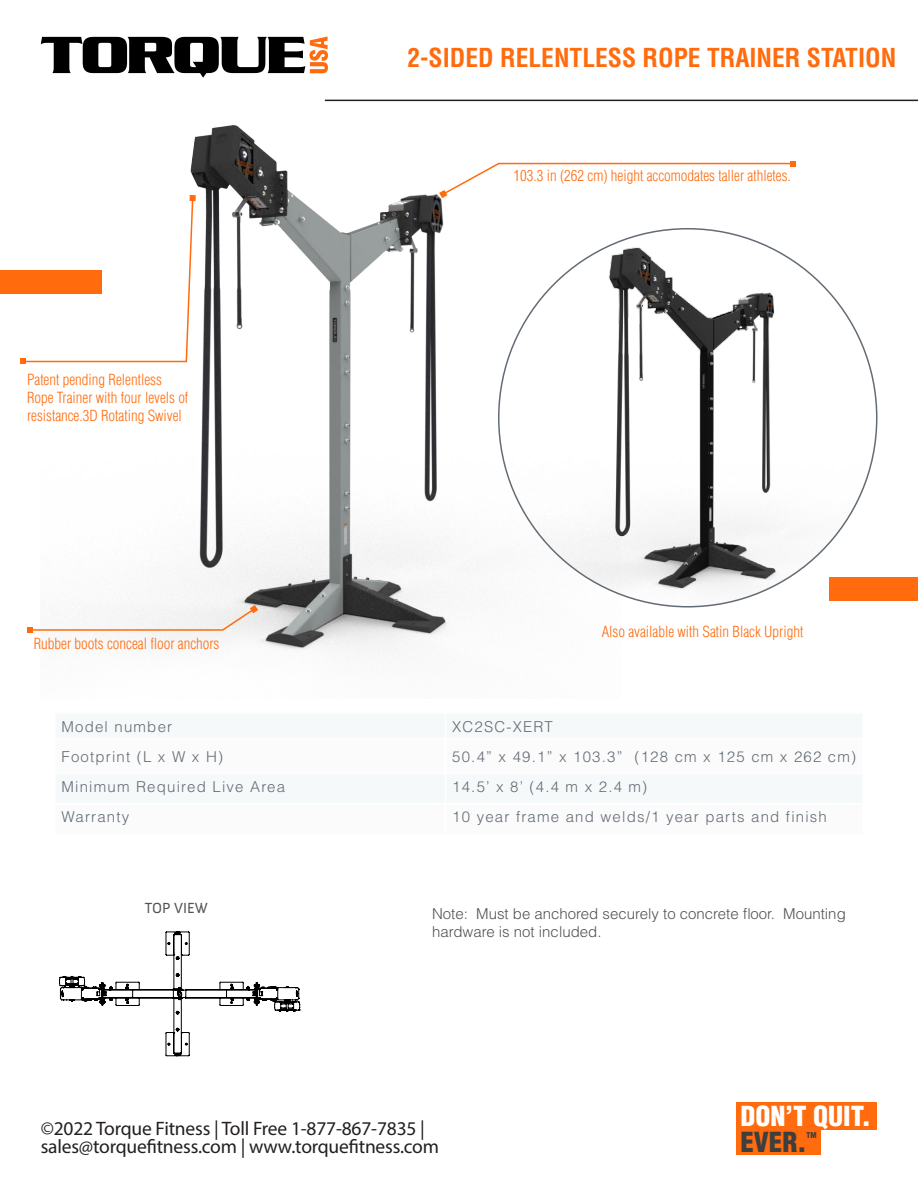
<style>
.page{position:relative;width:918px;height:1188px;background:#fff}
.page>*{position:absolute;margin:0;border:0;box-sizing:border-box;transform-origin:0 0}
.t1{font:900 condensed 27px "Helvetica LT Std";color:#fff}
.t2{font:900 condensed 27px "Helvetica LT Std";color:#3e3e3f}
.t3{font:700 condensed 25.5px "Helvetica LT Std";color:#ff6b0d}
.t4{font:19.5px/18px "Myriad Pro";letter-spacing:-.01em;color:#231f20}
.Features_heading{font:300 condensed 15px/18px "Helvetica LT Std";color:#ff6b0d}
.Text_left{font:300 15px "Helvetica LT Std";letter-spacing:.08em;color:#636b74}
.t5{font:300 15px/18px "Helvetica LT Std";color:#505252}
.t6{font:15px "Anivers";color:#505252}
.t7{font:900 condensed 7.8px "Helvetica LT Std";color:#3e3e3f}
</style>
<div class="page">
<hr style="left:325px;top:100px;width:593px;height:1px;background:#231f20">
<svg style="left:41px;top:37px;width:287px;height:41px"></svg>
<div style="left:736px;top:1103px;width:141px;height:27px;background:#ff6b0d"></div>
<div style="left:736px;top:1126px;width:84px;height:29px;background:#ff6b0d"></div>
<img style="left:90px;top:125px;width:530px;height:539px">
<div style="left:830px;top:577px;width:88px;height:24px;background:#ff6b0d"></div>
<div style="left:0;top:270px;width:101px;height:23px;background:#ff6b0d"></div>
<img style="left:512px;top:243px;width:363px;height:364px">
<svg style="left:59px;top:932px;width:241px;height:124px"></svg>
<svg style="left:20px;top:195px;width:176px;height:169px"></svg>
<svg style="left:439px;top:161px;width:357px;height:37px"></svg>
<svg style="left:27px;top:605px;width:231px;height:28px"></svg>
<p class="t3" style="left:407px;top:41px;width:490px">2-SIDED RELENTLESS ROPE TRAINER STATION</p>
<p class="Features_heading" style="left:27px;top:370px;width:163px">Patent pending Relentless<br>Rope Trainer with four levels of resistance.3D Rotating Swivel</p>
<p class="Features_heading" style="left:34px;top:634px;width:187px">Rubber boots conceal floor anchors</p>
<p class="Features_heading" style="left:513px;top:166px;width:279px">103.3 in (262 cm) height accomodates taller athletes.</p>
<p class="Features_heading" style="left:602px;top:622px;width:203px">Also available with Satin Black Upright</p>
<p class="Text_left" style="left:62px;top:717px;width:112px">Model number</p>
<p class="Text_left" style="left:452px;top:717px;width:102px">XC2SC-XERT</p>
<p class="Text_left" style="left:62px;top:747px;width:163px">Footprint (L x W x H)</p>
<p class="Text_left" style="left:452px;top:747px;width:405px">50.4” x 49.1” x 103.3” (128 cm x 125 cm x 262 cm)</p>
<p class="Text_left" style="left:62px;top:777px;width:225px">Minimum Required Live Area</p>
<p class="Text_left" style="left:452px;top:777px;width:197px">14.5’ x 8’ (4.4 m x 2.4 m)</p>
<p class="Text_left" style="left:62px;top:807px;width:69px">Warranty</p>
<p class="Text_left" style="left:452px;top:807px;width:376px">10 year frame and welds/1 year parts and finish</p>
<p class="t6" style="left:145px;top:899px;width:65px">TOP VIEW</p>
<p class="t5" style="left:432px;top:904px;width:415px">Note: Must be anchored securely to concrete floor. Mounting hardware is not included.</p>
<h3 class="t4" style="left:41px;top:1119px;width:400px">©2022 Torque Fitness | Toll Free 1-877-867-7835 | sales@torquefitness.com | www.torquefitness.com</h3>
<h1 class="t1" style="left:740px;top:1099px;width:132px">DON’T QUIT.</h1>
<h1 class="t2" style="left:740px;top:1125px;width:68px">EVER.</h1>
<p class="t7" style="left:806px;top:1130px;width:12px">TM</p>
</div>
